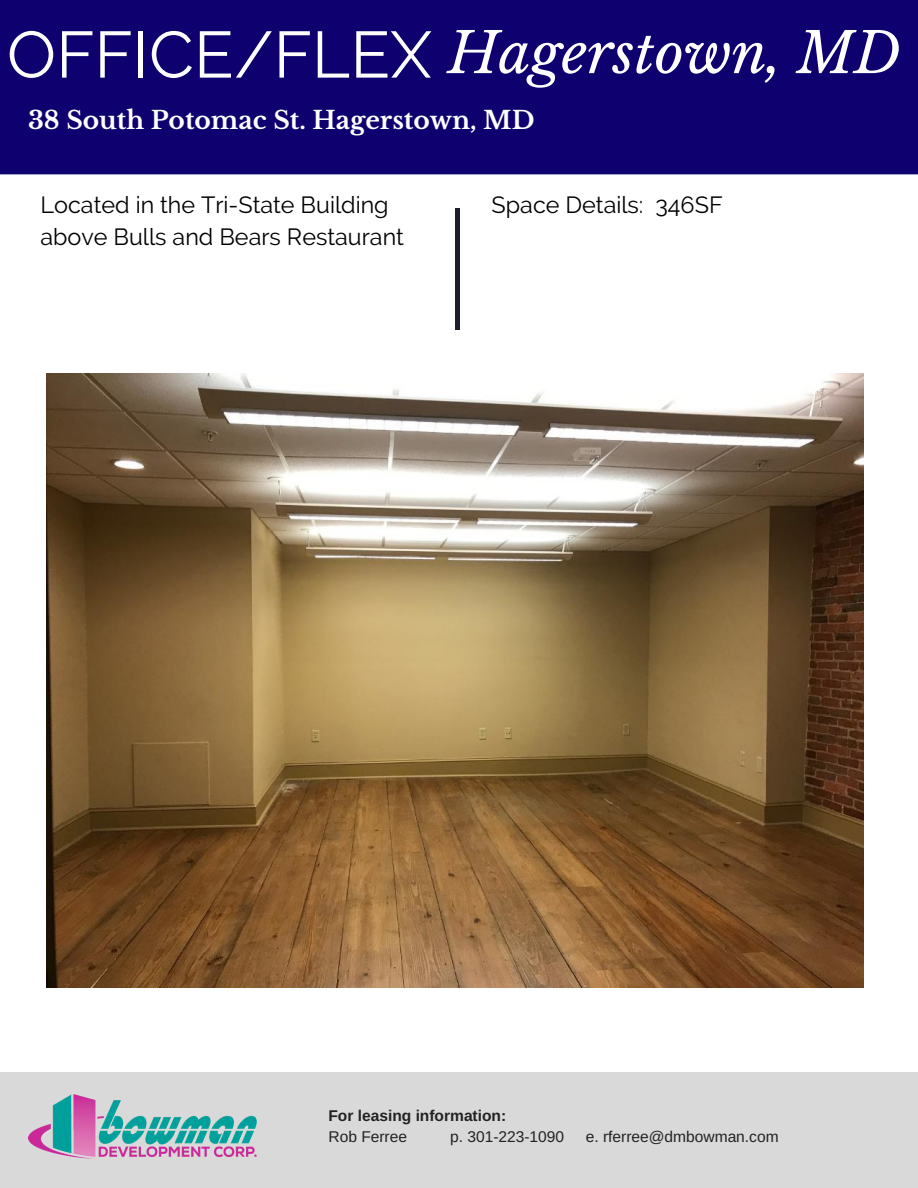
<style>
.page{position:relative;width:918px;height:1188px;background:#fff}
.page>*{position:absolute;margin:0;border:0;box-sizing:border-box;transform-origin:0 0}
.t1{font:italic 55.95px "Libre Baskerville";color:#fff}
.t2{font:700 24.9px "Libre Baskerville";color:#fff}
.t3{font:23.4px/32.7px "Raleway";color:#000}
.t4{font:15.6px "Arimo";color:#222}
.t5{font:700 15.6px "Arimo";color:#222}
.s1{font-family:"Raleway";font-style:normal;font-size:65.4px}
</style>
<div class="page">
<div style="left:0;top:0;width:918px;height:174px;background:#0e016f"></div>
<div style="left:0;top:1072px;width:918px;height:116px;background:#d9d9d9"></div>
<img style="left:28px;top:1095px;width:228px;height:64px">
<hr style="left:456px;top:208px;width:4px;height:122px;background:#1d1e2b">
<img style="left:46px;top:374px;width:818px;height:614px">
<h1 class="t1" style="left:7px;top:19px;width:896px"><span class="s1">OFFICE/FLEX</span> Hagerstown, MD</h1>
<p class="t2" style="left:28px;top:105px;width:508px">38 South Potomac St. Hagerstown, MD</p>
<p class="t3" style="left:40px;top:188px;width:365px">Located in the Tri-State Building above Bulls and Bears Restaurant</p>
<p class="t3" style="left:492px;top:188px;width:233px">Space Details: 346SF</p>
<p class="t5" style="left:328px;top:1106px;width:179px">For leasing information:</p>
<p class="t4" style="left:328px;top:1128px;width:80px">Rob Ferree</p>
<p class="t4" style="left:450px;top:1128px;width:116px">p. 301-223-1090</p>
<p class="t4" style="left:586px;top:1128px;width:194px">e. rferree@dmbowman.com</p>
</div>
